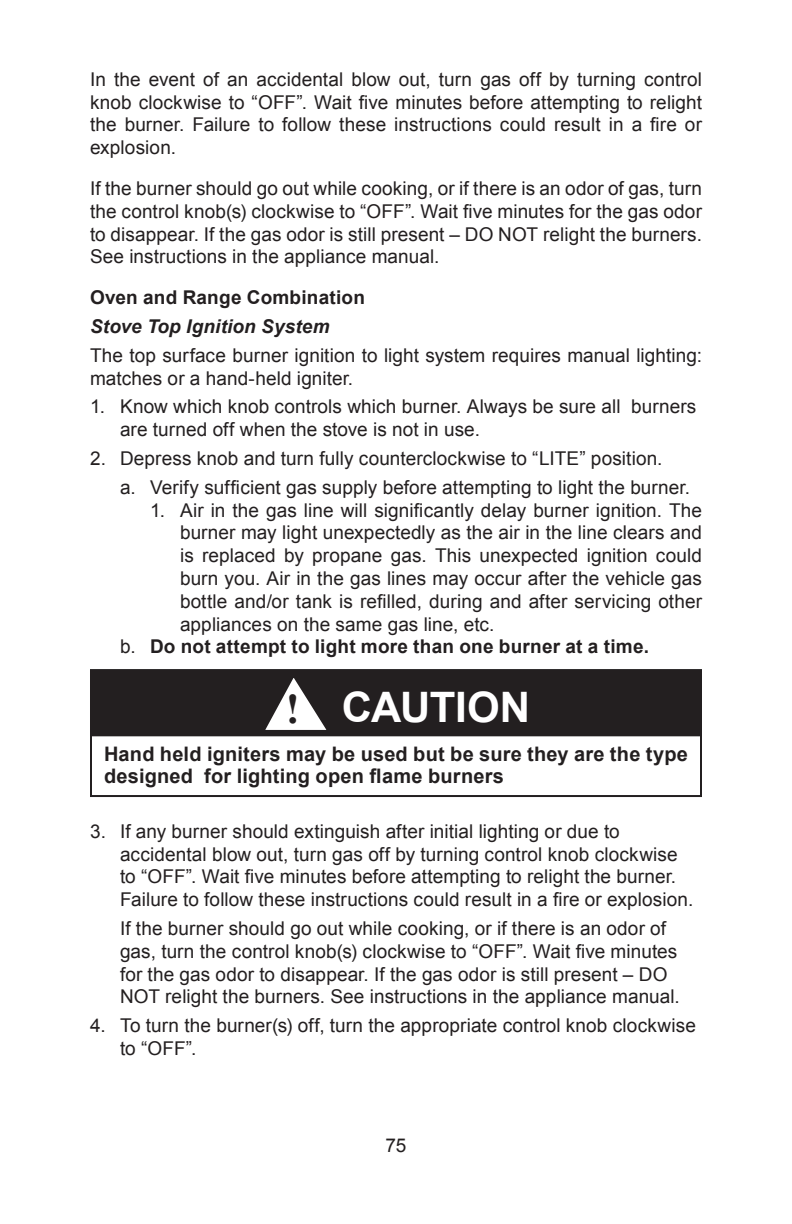
<style>
.page{position:relative;width:792px;height:1224px;background:#fff}
.page>*{position:absolute;margin:0;border:0;box-sizing:border-box;transform-origin:0 0}
.t1{font:700 42px "Arial";letter-spacing:-.01em;color:#fff}
.t2{font:700 20px/22px "Arial";letter-spacing:.01em;color:#231f20}
.t3{font:19px/22.8px "Arial";letter-spacing:.005em;color:#231f20}
.t4{font:700 19px "Arial";letter-spacing:.01em;color:#231f20}
.t5{font:italic 700 19px "Arial";letter-spacing:.005em;color:#231f20}
.s1{font-weight:400}
.s2{font-family:"Times New Roman";color:#231f20}
</style>
<div class="page">
<div style="left:90px;top:669px;width:612px;height:128px;border:2px solid #231f20"></div>
<div style="left:91px;top:670px;width:610px;height:65px;background:#231f20"></div>
<svg style="left:265px;top:678px;width:62px;height:52px"></svg>
<div style="left:90px;top:669px;width:612px;height:67px;border:2px solid #231f20"></div>
<p class="t3" style="left:90px;top:68px;width:614px;text-align:justify">In the event of an accidental blow out, turn gas off by turning control knob clockwise to “OFF”. Wait five minutes before attempting to relight the burner. Failure to follow these instructions could result in a fire or explosion.</p>
<p class="t3" style="left:90px;top:177px;width:614px;text-align:justify">If the burner should go out while cooking, or if there is an odor of gas, turn the control knob(s) clockwise to “OFF”. Wait five minutes for the gas odor to disappear. If the gas odor is still present – DO NOT relight the burners.<br>See instructions in the appliance manual.</p>
<p class="t4" style="left:90px;top:285px;width:276px">Oven and Range Combination</p>
<p class="t5" style="left:90px;top:314px;width:241px">Stove Top Ignition System</p>
<p class="t3" style="left:90px;top:344px;width:614px">The top surface burner ignition to light system requires manual lighting: matches or a hand-held igniter.</p>
<p class="t3" style="left:120px;top:396px;width:578px;text-indent:-30px">1. Know which knob controls which burner. Always be sure all burners are turned off when the stove is not in use.</p>
<p class="t3" style="left:120px;top:444px;width:572px;line-height:28.8px;text-indent:-30px">2. Depress knob and turn fully counterclockwise to “LITE” position.<br>a. Verify sufficient gas supply before attempting to light the burner.</p>
<p class="t3" style="left:150px;top:499px;width:554px">1. Air in the gas line will significantly delay burner ignition. The</p>
<p class="t3" style="left:180px;top:522px;width:523px">burner may light unexpectedly as the air in the line clears and</p>
<p class="t3" style="left:180px;top:544px;width:523px">is replaced by propane gas. This unexpected ignition could</p>
<p class="t3" style="left:180px;top:567px;width:523px">burn you. Air in the gas lines may occur after the vehicle gas</p>
<p class="t3" style="left:180px;top:590px;width:523px">bottle and/or tank is refilled, during and after servicing other</p>
<p class="t3" style="left:180px;top:613px;width:316px">appliances on the same gas line, etc.</p>
<p class="t4" style="left:120px;top:634px;width:530px"><span class="s1">b.</span> Do not attempt to light more than one burner at a time.</p>
<h1 class="t1" style="left:286px;top:679px;width:246px"><span class="s2">!</span> CAUTION</h1>
<p class="t2" style="left:104px;top:744px;width:586px">Hand held igniters may be used but be sure they are the type designed for lighting open flame burners</p>
<p class="t3" style="left:120px;top:820px;width:575px;text-indent:-30px">3. If any burner should extinguish after initial lighting or due to accidental blow out, turn gas off by turning control knob clockwise to “OFF”. Wait five minutes before attempting to relight the burner.<br>Failure to follow these instructions could result in a fire or explosion.</p>
<p class="t3" style="left:120px;top:917px;width:561px">If the burner should go out while cooking, or if there is an odor of gas, turn the control knob(s) clockwise to “OFF”. Wait five minutes for the gas odor to disappear. If the gas odor is still present – DO NOT relight the burners. See instructions in the appliance manual.</p>
<p class="t3" style="left:120px;top:1014px;width:577px;text-indent:-30px">4. To turn the burner(s) off, turn the appropriate control knob clockwise to “OFF”.</p>
<p class="t3" style="left:386px;top:1134px;width:22px">75</p>
</div>
